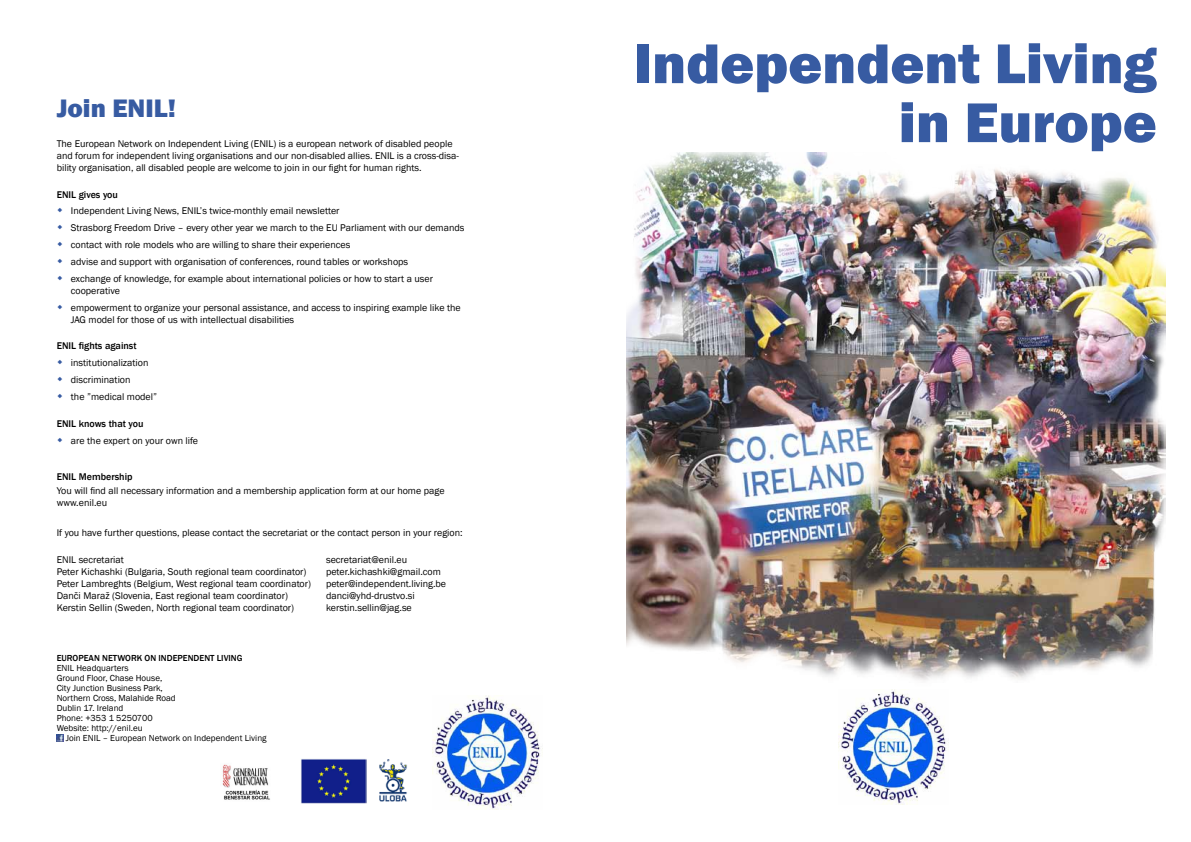
<style>
.page{position:relative;width:1191px;height:842px;background:#fff}
.page>*{position:absolute;margin:0;border:0;box-sizing:border-box;transform-origin:0 0}
.t1{font:800 58px/59px "Franklin Gothic";color:#375ba2;text-align:right}
.t2{font:800 26px "Franklin Gothic";color:#375ba2}
.t3{font:10px/16.8px "Franklin Gothic";color:#000}
.t4{font:500 10px "Franklin Gothic";color:#000}
.t5{font:9px/10px "Franklin Gothic";color:#000}
.t6{font:500 9px "Franklin Gothic";color:#000}
</style>
<div class="page">
<img style="left:433px;top:695px;width:110px;height:115px">
<img style="left:626px;top:153px;width:539px;height:537px">
<img style="left:838px;top:690px;width:108px;height:114px">
<svg style="left:57px;top:735px;width:6px;height:6px"></svg>
<img style="left:222px;top:764px;width:48px;height:36px">
<img style="left:301px;top:759px;width:66px;height:44px">
<img style="left:379px;top:759px;width:28px;height:43px">
<h2 class="t2" style="left:57px;top:92px;width:121px">Join ENIL!</h2>
<p class="t3" style="left:57px;top:138px;width:404px;line-height:12px">The European Network on Independent Living (ENIL) is a european network of disabled people and forum for independent living organisations and our non-disabled allies. ENIL is a cross-disa&shy;bility organisation, all disabled people are welcome to join in our fight for human rights.</p>
<p class="t4" style="left:57px;top:188px;width:63px">ENIL gives you</p>
<p class="t3" style="left:71px;top:203px;width:395px">Independent Living News, ENIL’s twice-monthly email newsletter<br>Strasborg Freedom Drive – every other year we march to the EU Parliament with our demands contact with role models who are willing to share their experiences<br>advise and support with organisation of conferences, round tables or workshops<br>exchange of knowledge, for example about international policies or how to start a user</p>
<p class="t3" style="left:71px;top:282px;width:391px">cooperative<br>empowerment to organize your personal assistance, and access to inspiring example like the</p>
<p class="t3" style="left:71px;top:311px;width:225px">JAG model for those of us with intellectual disabilities</p>
<p class="t4" style="left:57px;top:340px;width:81px">ENIL fights against</p>
<p class="t3" style="left:71px;top:355px;width:88px">institutionalization discrimination<br>the ”medical model”</p>
<p class="t4" style="left:57px;top:417px;width:88px">ENIL knows that you</p>
<p class="t3" style="left:71px;top:432px;width:129px">are the expert on your own life</p>
<p class="t4" style="left:57px;top:470px;width:77px">ENIL Membership</p>
<p class="t3" style="left:57px;top:485px;width:389px;line-height:12px">You will find all necessary information and a membership application form at our home page www.enil.eu</p>
<p class="t3" style="left:57px;top:524px;width:407px">If you have further questions, please contact the secretariat or the contact person in your region:</p>
<p class="t3" style="left:57px;top:551px;width:69px">ENIL secretariat</p>
<p class="t3" style="left:326px;top:551px;width:83px">secretariat@enil.eu</p>
<p class="t3" style="left:57px;top:563px;width:251px">Peter Kichashki (Bulgaria, South regional team coordinator)</p>
<p class="t3" style="left:326px;top:563px;width:116px">peter.kichashki@gmail.com</p>
<p class="t3" style="left:57px;top:575px;width:256px">Peter Lambreghts (Belgium, West regional team coordinator)</p>
<p class="t3" style="left:326px;top:575px;width:122px">peter@independent.living.be</p>
<p class="t3" style="left:57px;top:587px;width:233px">Danči Maraž (Slovenia, East regional team coordinator)</p>
<p class="t3" style="left:326px;top:587px;width:90px">danci@yhd-drustvo.si</p>
<p class="t3" style="left:57px;top:599px;width:239px">Kerstin Sellin (Sweden, North regional team coordinator)</p>
<p class="t3" style="left:326px;top:599px;width:87px">kerstin.sellin@jag.se</p>
<p class="t6" style="left:57px;top:652px;width:187px">EUROPEAN NETWORK ON INDEPENDENT LIVING</p>
<p class="t5" style="left:57px;top:663px;width:121px">ENIL Headquarters<br>Ground Floor, Chase House,<br>City Junction Business Park,<br>Northern Cross, Malahide Road<br>Dublin 17. Ireland<br>Phone: +353 1 5250700<br>Website: http://enil.eu</p>
<p class="t5" style="left:66px;top:733px;width:202px">Join ENIL – European Network on Independent Living</p>
<h1 class="t1" style="left:633px;top:34px;width:525px">Independent Living in Europe</h1>
</div>
